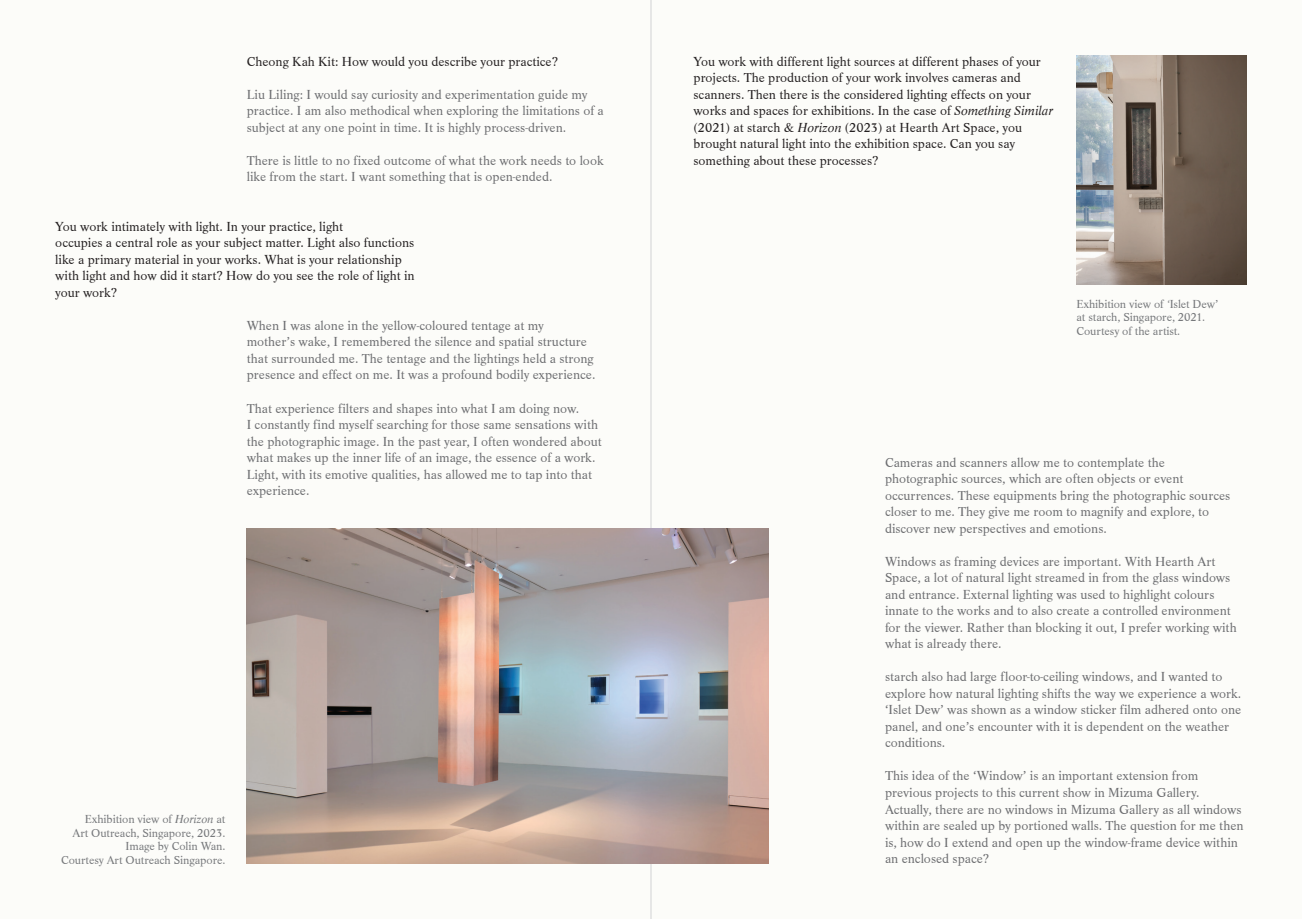
<style>
.page{position:relative;width:1302px;height:919px;background:#fff}
.page>*{position:absolute;margin:0;border:0;box-sizing:border-box;transform-origin:0 0}
.t1{font:13.5px/16.5px "Life T";color:#6c6d70}
.t2{font:13.5px/16.5px "Life T";color:#231f20}
.t3{font:12px/13.5px "Life T";letter-spacing:-.005em;color:#76787b;text-align:right}
.s1{font-style:italic}
</style>
<div class="page">
<div style="left:0;top:0;width:1301px;height:918px;background:#f9f9f4"></div>
<hr style="left:650px;top:0;width:1px;height:918px;background:#d1d2d4">
<img style="left:247px;top:528px;width:520px;height:335px">
<img style="left:1076px;top:55px;width:170px;height:229px">
<p class="t2" style="left:247px;top:53px;width:313px">Cheong Kah Kit: How would you describe your practice?</p>
<p class="t1" style="left:247px;top:86px;width:358px">Liu Liling: I would say curiosity and experimentation guide my practice. I am also methodical when exploring the limitations of a subject at any one point in time. It is highly process-driven.</p>
<p class="t1" style="left:247px;top:152px;width:358px">There is little to no fixed outcome of what the work needs to look like from the start. I want something that is open-ended.</p>
<p class="t2" style="left:55px;top:218px;width:361px">You work intimately with light. In your practice, light<br>occupies a central role as your subject matter. Light also functions like a primary material in your works. What is your relationship with light and how did it start? How do you see the role of light in your work?</p>
<p class="t1" style="left:247px;top:317px;width:350px">When I was alone in the yellow-coloured tentage at my mother’s wake, I remembered the silence and spatial structure that surrounded me. The tentage and the lightings held a strong presence and effect on me. It was a profound bodily experience.</p>
<p class="t1" style="left:247px;top:400px;width:356px">That experience filters and shapes into what I am doing now.<br>I constantly find myself searching for those same sensations with the photographic image. In the past year, I often wondered about what makes up the inner life of an image, the essence of a work.<br>Light, with its emotive qualities, has allowed me to tap into that experience.</p>
<p class="t3" style="left:61px;top:812px;width:166px">Exhibition view of <span class="s1">Horizon</span> at<br>Art Outreach, Singapore, 2023.<br>Image by Colin Wan.<br>Courtesy Art Outreach Singapore.</p>
<p class="t2" style="left:693px;top:53px;width:361px">You work with different light sources at different phases of your projects. The production of your work involves cameras and scanners. Then there is the considered lighting effects on your works and spaces for exhibitions. In the case of <span class="s1">Something Similar </span>(2021) at starch &amp; <span class="s1">Horizon</span> (2023) at Hearth Art Space, you brought natural light into the exhibition space. Can you say something about these processes?</p>
<p class="t3" style="left:1076px;top:297px;width:143px;text-align:left">Exhibition view of <span class="s1">‘</span>Islet Dew’ at starch, Singapore, 2021.<br>Courtesy of the artist.</p>
<p class="t1" style="left:884px;top:454px;width:347px">Cameras and scanners allow me to contemplate the photographic sources, which are often objects or event occurrences. These equipments bring the photographic sources closer to me. They give me room to magnify and explore, to discover new perspectives and emotions.</p>
<p class="t1" style="left:884px;top:553px;width:353px">Windows as framing devices are important. With Hearth Art Space, a lot of natural light streamed in from the glass windows and entrance. External lighting was used to highlight colours innate to the works and to also create a controlled environment for the viewer. Rather than blocking it out, I prefer working with what is already there.</p>
<p class="t1" style="left:884px;top:668px;width:358px">starch also had large floor-to-ceiling windows, and I wanted to explore how natural lighting shifts the way we experience a work. ‘Islet Dew’ was shown as a window sticker film adhered onto one panel, and one’s encounter with it is dependent on the weather conditions.</p>
<p class="t1" style="left:884px;top:767px;width:360px">This idea of the ‘Window’ is an important extension from previous projects to this current show in Mizuma Gallery.<br>Actually, there are no windows in Mizuma Gallery as all windows within are sealed up by portioned walls. The question for me then is, how do I extend and open up the window-frame device within an enclosed space?</p>
</div>
